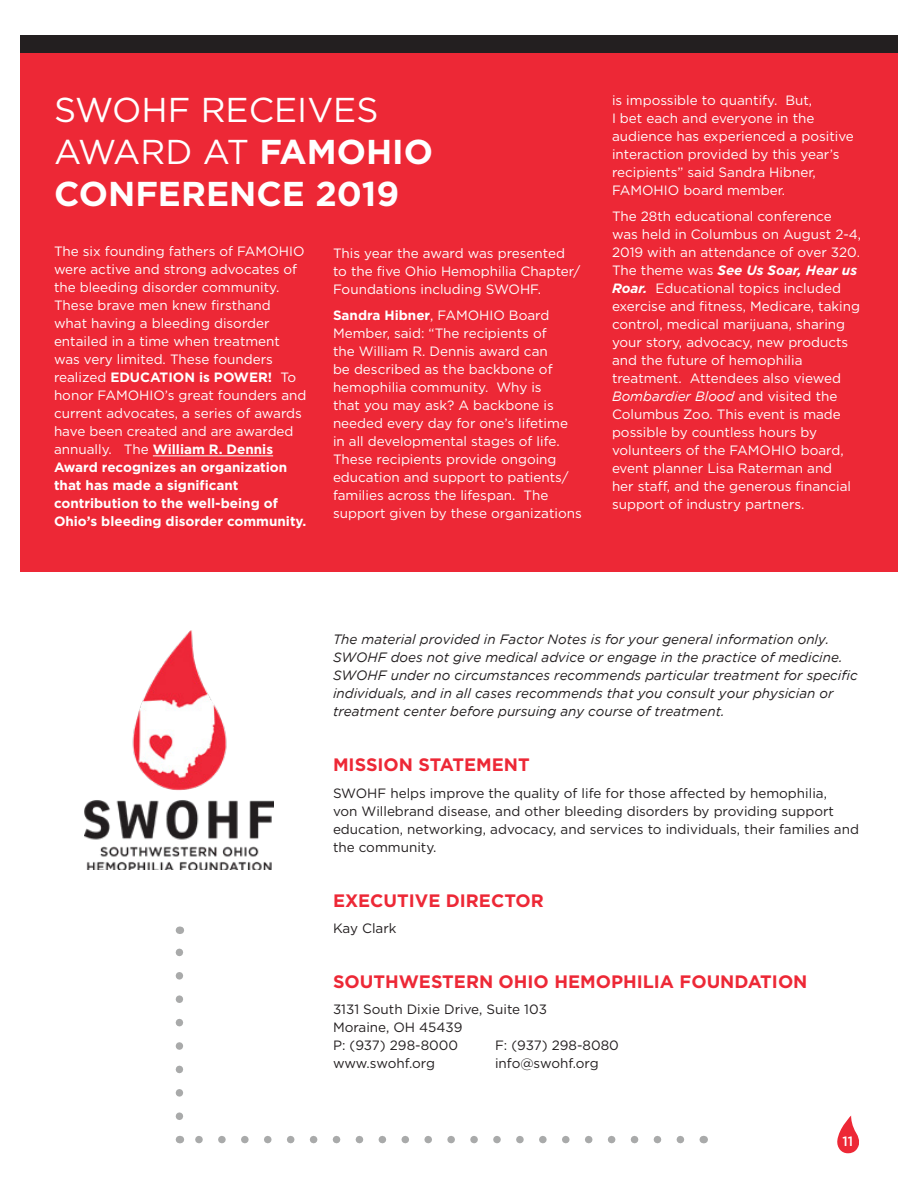
<style>
.page{position:relative;width:918px;height:1188px;background:#fff}
.page>*{position:absolute;margin:0;border:0;box-sizing:border-box;transform-origin:0 0}
.t1{font:700 34.5px/42px "Gotham";color:#fff}
.t2{font:700 18px "Gotham";color:#ed2836}
.t3{font:13.5px/18px "Gotham";color:#fff}
.t4{font:13.5px/18px "Gotham";color:#231f20}
.t5{font:italic 13.5px/18px "Gotham";color:#231f20}
.t6{font:500 13.5px "Gotham";color:#fff}
.s1{font-weight:400}
.s2{font-weight:700}
.s3{font-weight:700;font-style:italic}
.s4{font-style:italic}
</style>
<div class="page">
<svg style="left:195px;top:1136px;width:485px;height:7px"></svg>
<svg style="left:176px;top:948px;width:7px;height:168px"></svg>
<img style="left:85px;top:630px;width:189px;height:240px">
<div style="left:20px;top:42px;width:878px;height:530px;background:#ed2836"></div>
<hr style="left:153px;top:456px;width:120px;height:1px;background:#fff">
<div style="left:20px;top:35px;width:878px;height:18px;background:#231f20"></div>
<svg style="left:837px;top:1116px;width:22px;height:38px"></svg>
<p class="t1" style="left:54px;top:88px;width:381px"><span class="s1">SWOHF RECEIVES<br>AWARD AT</span> FAMOHIO<br>CONFERENCE 2019</p>
<p class="t3" style="left:54px;top:242px;width:254px">The six founding fathers of FAMOHIO were active and strong advocates of the bleeding disorder community.<br>These brave men knew firsthand what having a bleeding disorder entailed in a time when treatment was very limited. These founders realized <span class="s2">EDUCATION is POWER!</span> To honor FAMOHIO’s great founders and current advocates, a series of awards have been created and are awarded annually. The <span class="s2">William R. Dennis Award recognizes an organization that has made a significant contribution to the well-being of Ohio’s bleeding disorder community.</span></p>
<p class="t3" style="left:333px;top:244px;width:249px">This year the award was presented to the five Ohio Hemophilia Chapter/<br>Foundations including SWOHF.</p>
<p class="t3" style="left:333px;top:306px;width:250px"><span class="s2">Sandra Hibner</span>, FAMOHIO Board Member, said: “The recipients of<br>the William R. Dennis award can<br>be described as the backbone of hemophilia community. Why is<br>that you may ask? A backbone is needed every day for one’s lifetime in all developmental stages of life.<br>These recipients provide ongoing education and support to patients/ families across the lifespan. The support given by these organizations</p>
<p class="t3" style="left:612px;top:91px;width:243px">is impossible to quantify. But,<br>I bet each and everyone in the audience has experienced a positive interaction provided by this year’s recipients” said Sandra Hibner,<br>FAMOHIO board member.</p>
<p class="t3" style="left:612px;top:207px;width:251px">The 28th educational conference<br>was held in Columbus on August 2-4, 2019 with an attendance of over 320.<br>The theme was <span class="s3">See Us Soar, Hear us Roar.</span> Educational topics included exercise and fitness, Medicare, taking control, medical marijuana, sharing your story, advocacy, new products and the future of hemophilia treatment. Attendees also viewed <span class="s4">Bombardier Blood</span> and visited the Columbus Zoo. This event is made possible by countless hours by volunteers of the FAMOHIO board, event planner Lisa Raterman and<br>her staff, and the generous financial support of industry partners.</p>
<p class="t5" style="left:333px;top:630px;width:526px">The material provided in Factor Notes is for your general information only.<br>SWOHF does not give medical advice or engage in the practice of medicine.<br>SWOHF under no circumstances recommends particular treatment for specific individuals, and in all cases recommends that you consult your physician or treatment center before pursuing any course of treatment.</p>
<p class="t2" style="left:333px;top:755px;width:198px">MISSION STATEMENT</p>
<p class="t4" style="left:333px;top:783px;width:528px">SWOHF helps improve the quality of life for those affected by hemophilia,<br>von Willebrand disease, and other bleeding disorders by providing support education, networking, advocacy, and services to individuals, their families and the community.</p>
<p class="t2" style="left:333px;top:890px;width:212px">EXECUTIVE DIRECTOR</p>
<p class="t4" style="left:333px;top:919px;width:65px">Kay Clark</p>
<p class="t2" style="left:333px;top:971px;width:476px">SOUTHWESTERN OHIO HEMOPHILIA FOUNDATION</p>
<p class="t4" style="left:333px;top:1000px;width:215px">3131 South Dixie Drive, Suite 103<br>Moraine, OH 45439<br>P: (937) 298-8000</p>
<p class="t4" style="left:495px;top:1036px;width:125px">F: (937) 298-8080</p>
<p class="t4" style="left:333px;top:1054px;width:104px">www.swohf.org</p>
<p class="t4" style="left:495px;top:1054px;width:105px">info@swohf.org</p>
<p class="t6" style="left:843px;top:1132px;width:12px">11</p>
</div>
